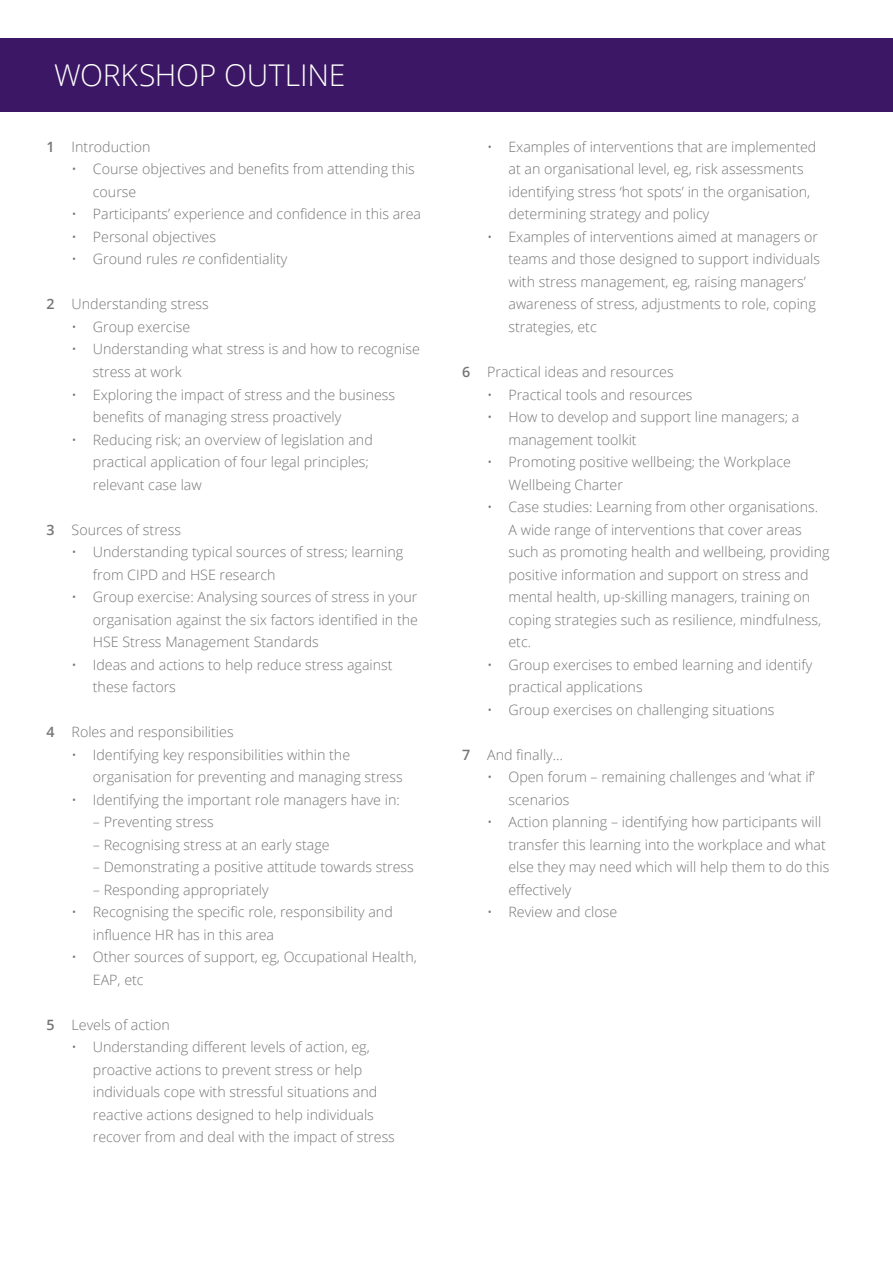
<style>
.page{position:relative;width:893px;height:1263px;background:#fff}
.page>*{position:absolute;margin:0;border:0;box-sizing:border-box;transform-origin:0 0}
.t1{font:300 30px "Open Sans";letter-spacing:-.005em;color:#fff}
.t2{font:300 14.25px/22.5px "Open Sans";color:#757575}
.t3{font:600 14.25px "Open Sans";color:#757575}
.s1{font-style:italic}
</style>
<div class="page">
<div style="left:0;top:38px;width:893px;height:73px;background:#3c1765"></div>
<p class="t1" style="left:54px;top:55px;width:293px">WORKSHOP OUTLINE</p>
<p class="t3" style="left:46px;top:137px;width:10px">1</p>
<p class="t3" style="left:46px;top:295px;width:10px">2</p>
<p class="t3" style="left:46px;top:520px;width:10px">3</p>
<p class="t3" style="left:46px;top:722px;width:10px">4</p>
<p class="t3" style="left:46px;top:1015px;width:10px">5</p>
<p class="t2" style="left:72px;top:135px;width:81px">Introduction</p>
<p class="t2" style="left:93px;top:158px;width:324px;text-indent:-21px">• Course objectives and benefits from attending this course</p>
<p class="t2" style="left:72px;top:203px;width:351px">• Participants’ experience and confidence in this area</p>
<p class="t2" style="left:72px;top:225px;width:146px">• Personal objectives</p>
<p class="t2" style="left:72px;top:248px;width:217px">• Ground rules <span class="s1">re</span> confidentiality</p>
<p class="t2" style="left:72px;top:293px;width:139px">Understanding stress</p>
<p class="t2" style="left:72px;top:315px;width:120px">• Group exercise</p>
<p class="t2" style="left:93px;top:338px;width:328px;text-indent:-21px">• Understanding what stress is and how to recognise stress at work</p>
<p class="t2" style="left:93px;top:383px;width:304px;text-indent:-21px">• Exploring the impact of stress and the business benefits of managing stress proactively</p>
<p class="t2" style="left:93px;top:428px;width:281px;text-indent:-21px">• Reducing risk; an overview of legislation and practical application of four legal principles; relevant case law</p>
<p class="t2" style="left:72px;top:518px;width:111px">Sources of stress</p>
<p class="t2" style="left:93px;top:540px;width:312px;text-indent:-21px">• Understanding typical sources of stress; learning from CIPD and HSE research</p>
<p class="t2" style="left:93px;top:585px;width:327px;text-align:justify;text-indent:-21px">• Group exercise: Analysing sources of stress in your organisation against the six factors identified in the HSE Stress Management Standards</p>
<p class="t2" style="left:93px;top:653px;width:301px;text-indent:-21px">• Ideas and actions to help reduce stress against these factors</p>
<p class="t2" style="left:72px;top:720px;width:164px">Roles and responsibilities</p>
<p class="t2" style="left:93px;top:743px;width:311px;text-indent:-21px">• Identifying key responsibilities within the organisation for preventing and managing stress</p>
<p class="t2" style="left:72px;top:788px;width:330px">• Identifying the important role managers have in:</p>
<p class="t2" style="left:93px;top:810px;width:122px">– Preventing stress</p>
<p class="t2" style="left:93px;top:833px;width:238px">– Recognising stress at an early stage</p>
<p class="t2" style="left:93px;top:855px;width:323px">– Demonstrating a positive attitude towards stress</p>
<p class="t2" style="left:93px;top:878px;width:177px">– Responding appropriately</p>
<p class="t2" style="left:93px;top:900px;width:301px;text-indent:-21px">• Recognising the specific role, responsibility and influence HR has in this area</p>
<p class="t2" style="left:93px;top:945px;width:326px;text-indent:-21px">• Other sources of support, eg, Occupational Health,<br>EAP, etc</p>
<p class="t2" style="left:72px;top:1013px;width:100px">Levels of action</p>
<p class="t2" style="left:93px;top:1035px;width:304px;text-indent:-21px">• Understanding different levels of action, eg, proactive actions to prevent stress or help individuals cope with stressful situations and reactive actions designed to help individuals recover from and deal with the impact of stress</p>
<p class="t3" style="left:462px;top:362px;width:10px">6</p>
<p class="t3" style="left:462px;top:745px;width:10px">7</p>
<p class="t2" style="left:508px;top:135px;width:309px;text-indent:-21px">• Examples of interventions that are implemented at an organisational level, eg, risk assessments identifying stress ‘hot spots’ in the organisation, determining strategy and policy</p>
<p class="t2" style="left:508px;top:225px;width:313px;text-indent:-21px">• Examples of interventions aimed at managers or teams and those designed to support individuals with stress management, eg, raising managers’ awareness of stress, adjustments to role, coping strategies, etc</p>
<p class="t2" style="left:487px;top:360px;width:188px">Practical ideas and resources</p>
<p class="t2" style="left:487px;top:383px;width:207px">• Practical tools and resources</p>
<p class="t2" style="left:508px;top:405px;width:292px;text-indent:-21px">• How to develop and support line managers; a management toolkit</p>
<p class="t2" style="left:508px;top:450px;width:284px;text-indent:-21px">• Promoting positive wellbeing; the Workplace<br>Wellbeing Charter</p>
<p class="t2" style="left:508px;top:495px;width:323px;text-indent:-21px">• Case studies: Learning from other organisations.<br>A wide range of interventions that cover areas such as promoting health and wellbeing, providing positive information and support on stress and mental health, up-skilling managers, training on coping strategies such as resilience, mindfulness, etc.</p>
<p class="t2" style="left:508px;top:653px;width:305px;text-indent:-21px">• Group exercises to embed learning and identify practical applications</p>
<p class="t2" style="left:487px;top:698px;width:289px">• Group exercises on challenging situations</p>
<p class="t2" style="left:487px;top:743px;width:77px">And finally…</p>
<p class="t2" style="left:508px;top:765px;width:308px;text-indent:-21px">• Open forum – remaining challenges and ‘what if’ scenarios</p>
<p class="t2" style="left:508px;top:810px;width:322px;text-indent:-21px">• Action planning – identifying how participants will transfer this learning into the workplace and what else they may need which will help them to do this effectively</p>
<p class="t2" style="left:487px;top:900px;width:132px">• Review and close</p>
</div>
